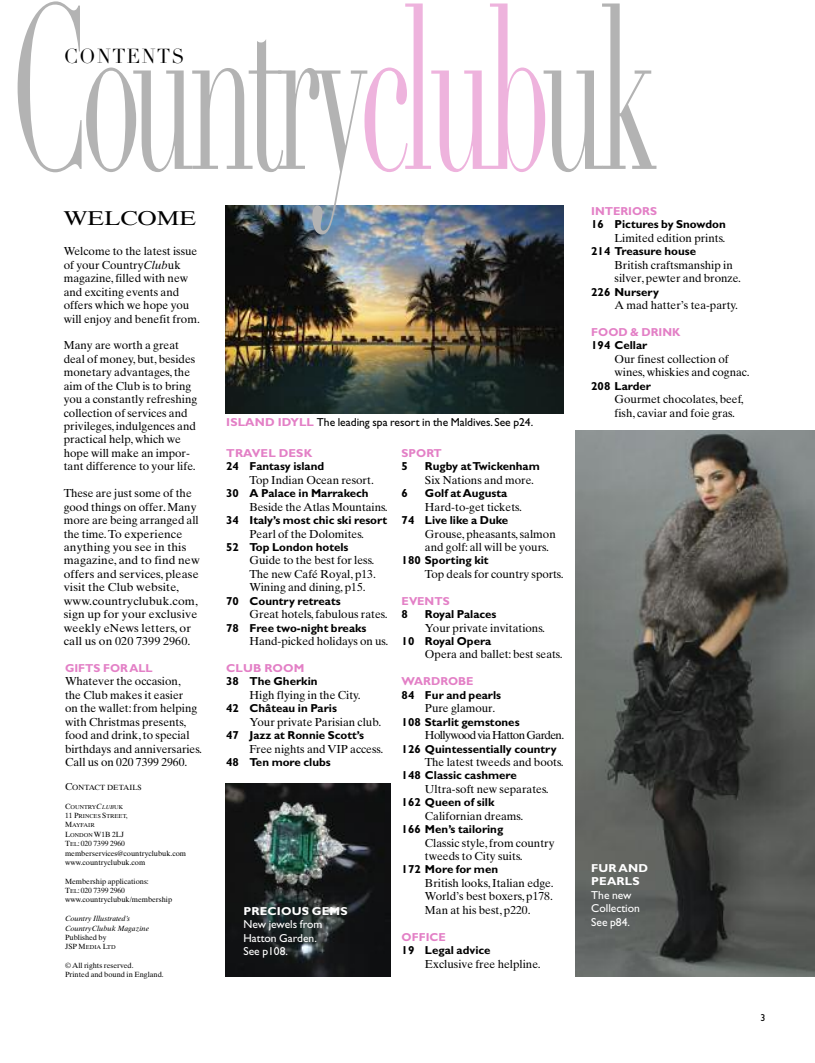
<style>
.page{position:relative;width:815px;height:1063px;background:#fff}
.page>*{position:absolute;margin:0;border:0;box-sizing:border-box;transform-origin:0 0}
.t1{font:229.38px "Didot LH";letter-spacing:-.1em;color:#b3b3b3;scale:.59 1}
.t2{font:20px "Didot LH";letter-spacing:-.01em;color:#000;scale:1.2 1}
.t3{font:20px "Times Ten";letter-spacing:-.01em;color:#000;scale:1.2 1}
.t4{font:11.5px/13.4px "Times Ten";color:#000}
.t5{font:700 11.5px "Gill Sans";color:#000}
.t6{font:11.5px/13.4px "Gill Sans";color:#fff}
.t7{font:700 11.5px "Gill Sans";color:#e380c6}
.t8{font:11.5px "Gill Sans";color:#000}
.t9{font:11.5px "Times Ten";letter-spacing:-.05em;color:#000}
.t10{font:700 11.5px/13.4px "Gill Sans";letter-spacing:.01em;color:#fff;scale:1.04 1}
.t11{font:700 11.5px "Gill Sans";color:#e380c6;scale:1.04 1}
.t12{font:10px "Gill Sans";color:#000}
.t13{font:7.5px/9.4px "Times Ten";color:#000}
.t14{font:italic 7.5px/9.4px "Times Ten";color:#000}
.t15{font:5.62px/9.4px "Times Ten";color:#000}
.s1{color:#eeb3dd}
.s2{font-style:italic}
.s3{font-weight:700;color:#e380c6}
.s4{font-size:10px}
.s5{font-size:7.5px}
.s6{font-style:italic;font-size:7.5px}
.s7{font-size:5.62px}
</style>
<div class="page">
<img style="left:225px;top:206px;width:338px;height:207px">
<img style="left:576px;top:430px;width:239px;height:546px">
<img style="left:225px;top:783px;width:166px;height:193px">
<h1 class="t1" style="left:-1px;top:6px;width:1116px">Country<span class="s1">club</span>uk</h1>
<h2 class="t2" style="left:62px;top:48px;width:103px">CONTENTS</h2>
<p class="t7" style="left:591px;top:207px;width:67px">INTERIORS</p>
<p class="t5" style="left:591px;top:220px;width:136px">16 Pictures by Snowdon</p>
<p class="t4" style="left:615px;top:232px;width:112px">Limited edition prints.</p>
<p class="t5" style="left:591px;top:247px;width:106px">214 Treasure house</p>
<p class="t4" style="left:615px;top:259px;width:128px">British craftsmanship in silver, pewter and bronze.</p>
<p class="t5" style="left:591px;top:287px;width:69px">226 Nursery</p>
<p class="t4" style="left:615px;top:300px;width:125px">A mad hatter’s tea-party.</p>
<p class="t7" style="left:591px;top:328px;width:91px">FOOD &amp; DRINK</p>
<p class="t5" style="left:591px;top:341px;width:58px">194 Cellar</p>
<p class="t4" style="left:615px;top:353px;width:137px">Our finest collection of wines, whiskies and cognac.</p>
<p class="t5" style="left:591px;top:381px;width:61px">208 Larder</p>
<p class="t4" style="left:615px;top:394px;width:131px">Gourmet chocolates, beef, fish, caviar and foie gras.</p>
<h2 class="t3" style="left:63px;top:211px;width:112px">WELCOME</h2>
<p class="t4" style="left:64px;top:246px;width:138px">Welcome to the latest issue of your Country<span class="s2">Club</span>uk magazine,filled with new and exciting events and offers which we hope you will enjoy and benefit from.</p>
<p class="t4" style="left:64px;top:340px;width:135px">Many are worth a great deal of money, but, besides monetary advantages,the aim of the Club is to bring you a constantly refreshing collection of services and privileges, indulgences and practical help, which we hope will make an impor&shy;tant difference to your life.</p>
<p class="t4" style="left:64px;top:488px;width:137px">These are just some of the good things on offer.Many more are being arranged all the time.To experience anything you see in this magazine, and to find new offers and services, please visit the Club website, www.countryclubuk.com, sign up for your exclusive weekly eNews letters, or call us on 020 7399 2960.</p>
<p class="t8" style="left:226px;top:417px;width:309px"><span class="s3">ISLAND IDYLL</span> The leading spa resort in the Maldives. See p24.</p>
<p class="t11" style="left:226px;top:449px;width:84px">TRAVEL DESK</p>
<p class="t5" style="left:226px;top:462px;width:99px">24 Fantasy island</p>
<p class="t4" style="left:250px;top:474px;width:126px">Top Indian Ocean resort.</p>
<p class="t5" style="left:226px;top:489px;width:144px">30 A Palace in Marrakech</p>
<p class="t4" style="left:250px;top:501px;width:140px">Beside theAtlas Mountains.</p>
<p class="t5" style="left:226px;top:516px;width:163px">34 Italy’s most chic ski resort</p>
<p class="t4" style="left:250px;top:528px;width:116px">Pearl of the Dolomites.</p>
<p class="t5" style="left:226px;top:543px;width:124px">52 Top London hotels</p>
<p class="t4" style="left:250px;top:555px;width:128px">Guide to the best for less.<br>The new Café Royal, p13.<br>Wining and dining, p15.</p>
<p class="t5" style="left:226px;top:596px;width:116px">70 Country retreats</p>
<p class="t4" style="left:250px;top:609px;width:139px">Great hotels,fabulous rates.</p>
<p class="t5" style="left:226px;top:623px;width:142px">78 Free two-night breaks</p>
<p class="t4" style="left:250px;top:636px;width:140px">Hand-picked holidays on us.</p>
<p class="t11" style="left:226px;top:664px;width:77px">CLUB ROOM</p>
<p class="t5" style="left:226px;top:677px;width:93px">38 The Gherkin</p>
<p class="t4" style="left:250px;top:689px;width:113px">High flying in the City.</p>
<p class="t5" style="left:226px;top:704px;width:112px">42 Château in Paris</p>
<p class="t4" style="left:250px;top:716px;width:133px">Your private Parisian club.</p>
<p class="t5" style="left:226px;top:731px;width:139px">47 Jazz at Ronnie Scott’s</p>
<p class="t4" style="left:250px;top:743px;width:135px">Free nights andVIP access.</p>
<p class="t5" style="left:226px;top:758px;width:106px">48 Ten more clubs</p>
<p class="t7" style="left:402px;top:449px;width:42px">SPORT</p>
<p class="t5" style="left:402px;top:462px;width:8px">5</p>
<p class="t5" style="left:425px;top:462px;width:116px">Rugby atTwickenham</p>
<p class="t4" style="left:425px;top:474px;width:110px">Six Nations and more.</p>
<p class="t5" style="left:402px;top:489px;width:8px">6</p>
<p class="t5" style="left:425px;top:489px;width:84px">Golf atAugusta</p>
<p class="t4" style="left:425px;top:501px;width:99px">Hard-to-get tickets.</p>
<p class="t5" style="left:402px;top:516px;width:108px">74 Live like a Duke</p>
<p class="t4" style="left:425px;top:528px;width:132px">Grouse, pheasants,salmon and golf: all will be yours.</p>
<p class="t5" style="left:402px;top:556px;width:88px">180 Sporting kit</p>
<p class="t4" style="left:425px;top:568px;width:140px">Top deals for country sports.</p>
<p class="t7" style="left:402px;top:596px;width:50px">EVENTS</p>
<p class="t5" style="left:402px;top:610px;width:8px">8</p>
<p class="t5" style="left:425px;top:610px;width:73px">Royal Palaces</p>
<p class="t4" style="left:425px;top:622px;width:122px">Your private invitations.</p>
<p class="t5" style="left:402px;top:637px;width:91px">10 Royal Opera</p>
<p class="t4" style="left:425px;top:649px;width:139px">Opera and ballet: best seats.</p>
<p class="t7" style="left:402px;top:677px;width:73px">WARDROBE</p>
<p class="t5" style="left:402px;top:691px;width:101px">84 Fur and pearls</p>
<p class="t4" style="left:425px;top:703px;width:72px">Pure glamour.</p>
<p class="t5" style="left:402px;top:717px;width:119px">108 Starlit gemstones</p>
<p class="t9" style="left:425px;top:731px;width:141px">HollywoodviaHattonGarden.</p>
<p class="t5" style="left:402px;top:744px;width:156px">126 Quintessentially country</p>
<p class="t4" style="left:425px;top:756px;width:140px">The latest tweeds and boots.</p>
<p class="t5" style="left:402px;top:771px;width:117px">148 Classic cashmere</p>
<p class="t4" style="left:425px;top:783px;width:125px">Ultra-soft new separates.</p>
<p class="t5" style="left:402px;top:798px;width:94px">162 Queen of silk</p>
<p class="t4" style="left:425px;top:810px;width:100px">Californian dreams.</p>
<p class="t5" style="left:402px;top:825px;width:103px">166 Men’s tailoring</p>
<p class="t4" style="left:425px;top:837px;width:131px">Classic style,from country tweeds to City suits.</p>
<p class="t5" style="left:402px;top:865px;width:98px">172 More for men</p>
<p class="t4" style="left:425px;top:877px;width:130px;text-align:justify">British looks,Italian edge.<br>World’s best boxers, p178.<br>Man at his best, p220.</p>
<p class="t7" style="left:402px;top:932px;width:46px">OFFICE</p>
<p class="t5" style="left:402px;top:946px;width:90px">19 Legal advice</p>
<p class="t4" style="left:425px;top:958px;width:117px">Exclusive free helpline.</p>
<p class="t7" style="left:65px;top:664px;width:89px">GIFTS FORALL</p>
<p class="t4" style="left:65px;top:676px;width:139px">Whatever the occasion,<br>the Club makes it easier<br>on the wallet:from helping with Christmas presents, food and drink,to special birthdays and anniversaries.<br>Call us on 020 7399 2960.</p>
<p class="t13" style="left:65px;top:783px;width:78px"><span class="s4">C</span>ONTACT DETAILS</p>
<p class="t15" style="left:65px;top:803px;width:64px"><span class="s5">C</span>OUNTRY<span class="s6">C</span><span class="s2">LUB</span>UK<br><span class="s5">11 P</span>RINCES <span class="s5">S</span>TREET<span class="s5">,<br>M</span>AYFAIR</p>
<p class="t13" style="left:65px;top:830px;width:123px">L<span class="s7">ONDON</span> W1B 2LJ<br>T<span class="s7">EL</span>: 020 7399 2960 memberservices@countryclubuk.com www.countryclubuk.com</p>
<p class="t13" style="left:65px;top:877px;width:109px">Membership applications:<br>T<span class="s7">EL</span>: 020 7399 2960 www.countryclubuk/membership</p>
<p class="t14" style="left:65px;top:915px;width:86px">Country Illustrated’s<br>CountryClubuk Magazine</p>
<p class="t13" style="left:65px;top:933px;width:43px">Published by</p>
<p class="t15" style="left:65px;top:943px;width:52px"><span class="s5">JSP M</span>EDIA <span class="s5">L</span>TD</p>
<p class="t13" style="left:65px;top:962px;width:100px">© All rights reserved.<br>Printed and bound in England.</p>
<p class="t10" style="left:591px;top:862px;width:56px">FURAND<br>PEARLS</p>
<p class="t6" style="left:591px;top:889px;width:50px">The new<br>Collection<br>See p84.</p>
<p class="t10" style="left:243px;top:905px;width:102px">PRECIOUS GEMS</p>
<p class="t6" style="left:243px;top:919px;width:80px">New jewels from<br>Hatton Garden.<br>See p108.</p>
<p class="t12" style="left:761px;top:1014px;width:6px">3</p>
</div>
